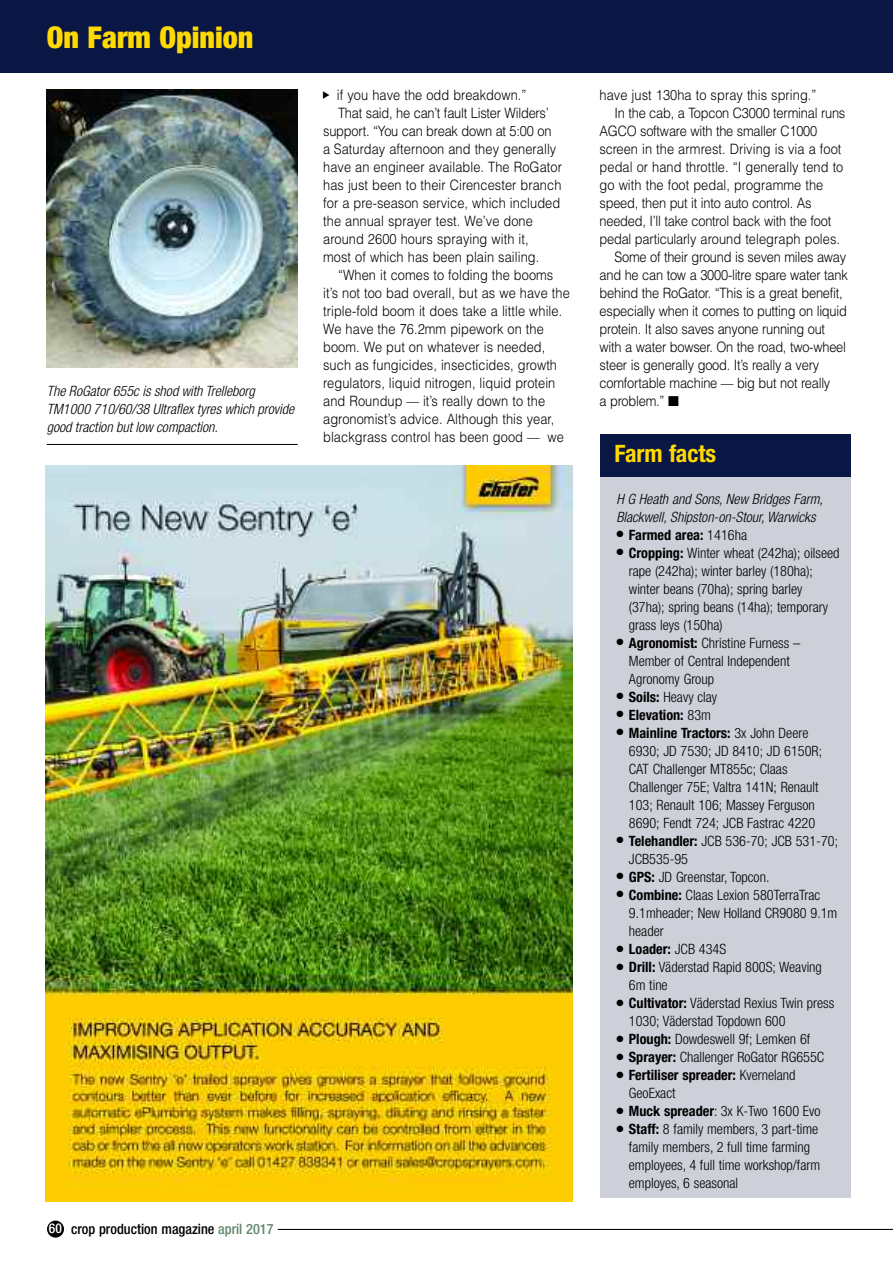
<style>
.page{position:relative;width:893px;height:1263px;background:#fff}
.page>*{position:absolute;margin:0;border:0;box-sizing:border-box;transform-origin:0 0}
.t1{font:900 condensed 30px "Helvetica Neue";color:#ffd902}
.t2{font:700 condensed 24px "Helvetica Neue";color:#ffd902}
.t3{font:300 condensed 14.25px/18px "Helvetica Neue";color:#000}
.t4{font:300 14.25px "Helvetica";letter-spacing:.005em;color:#000;scale:.9 1}
.t5{font:300 14.25px "Helvetica";letter-spacing:-.015em;color:#000;scale:.9 1}
.t6{font:italic 300 condensed 14.25px/18px "Helvetica Neue";color:#000}
.t7{font:700 condensed 14.25px/18px "Helvetica Neue";color:#000}
.t8{font:500 condensed 14.25px "Helvetica Neue";color:#000}
.s1{font-size:13.5px;color:#fff}
.s2{color:#60896c}
.s3{font-weight:300}
.s4{font-weight:700}
</style>
<div class="page">
<div style="left:600px;top:476px;width:250px;height:722px;background:#ced0d9"></div>
<div style="left:600px;top:434px;width:250px;height:43px;background:#0a1643"></div>
<div style="left:0;top:0;width:893px;height:72px;background:#0a1643"></div>
<hr style="left:47px;top:444px;width:251px;height:1px;background:#000">
<img style="left:47px;top:89px;width:251px;height:279px">
<div style="left:47px;top:1220px;width:17px;height:17px;background:#000;border-radius:50%"></div>
<hr style="left:278px;top:1229px;width:615px;height:1px;background:#000">
<img style="left:45px;top:465px;width:527px;height:736px">
<h1 class="t1" style="left:47px;top:27px;width:208px">On Farm Opinion</h1>
<p class="t6" style="left:47px;top:383px;width:249px">The RoGator 655c is shod with Trelleborg<br>TM1000 710/60/38 Ultraflex tyres which provide good traction but low compaction.</p>
<p class="t4" style="left:337px;top:86px;width:212px">if you have the odd breakdown.”</p>
<p class="t5" style="left:338px;top:104px;width:235px">That said, he can’t fault Lister Wilders’</p>
<p class="t5" style="left:323px;top:122px;width:255px">support. “You can break down at 5:00 on</p>
<p class="t4" style="left:323px;top:140px;width:261px">a Saturday afternoon and they generally</p>
<p class="t4" style="left:323px;top:158px;width:267px">have an engineer available. The RoGator</p>
<p class="t4" style="left:323px;top:176px;width:266px">has just been to their Cirencester branch</p>
<p class="t4" style="left:323px;top:194px;width:265px">for a pre-season service, which included</p>
<p class="t4" style="left:323px;top:212px;width:235px">the annual sprayer test. We’ve done</p>
<p class="t4" style="left:323px;top:230px;width:230px">around 2600 hours spraying with it,</p>
<p class="t4" style="left:323px;top:248px;width:242px">most of which has been plain sailing.</p>
<p class="t4" style="left:338px;top:266px;width:241px">“When it comes to folding the booms</p>
<p class="t4" style="left:323px;top:284px;width:276px">it’s not too bad overall, but as we have the</p>
<p class="t4" style="left:323px;top:302px;width:267px">triple-fold boom it does take a little while.</p>
<p class="t4" style="left:323px;top:320px;width:247px">We have the 76.2mm pipework on the</p>
<p class="t4" style="left:323px;top:338px;width:248px">boom. We put on whatever is needed,</p>
<p class="t4" style="left:323px;top:356px;width:261px">such as fungicides, insecticides, growth</p>
<p class="t4" style="left:323px;top:374px;width:260px">regulators, liquid nitrogen, liquid protein</p>
<p class="t4" style="left:323px;top:392px;width:248px">and Roundup –– it’s really down to the</p>
<p class="t4" style="left:323px;top:410px;width:258px">agronomist’s advice. Although this year,</p>
<p class="t4" style="left:323px;top:428px;width:269px">blackgrass control has been good –– we</p>
<p class="t8" style="left:49px;top:1224px;width:226px"><span class="s1">60</span> crop production magazine <span class="s2">april 2017</span></p>
<p class="t4" style="left:600px;top:86px;width:243px">have just 130ha to spray this spring.”</p>
<p class="t5" style="left:614px;top:104px;width:258px">In the cab, a Topcon C3000 terminal runs</p>
<p class="t5" style="left:600px;top:122px;width:243px">AGCO software with the smaller C1000</p>
<p class="t4" style="left:600px;top:140px;width:270px">screen in the armrest. Driving is via a foot</p>
<p class="t4" style="left:600px;top:158px;width:272px">pedal or hand throttle. “I generally tend to</p>
<p class="t4" style="left:600px;top:176px;width:250px">go with the foot pedal, programme the</p>
<p class="t5" style="left:600px;top:194px;width:237px">speed, then put it into auto control. As</p>
<p class="t5" style="left:600px;top:212px;width:259px">needed, I’ll take control back with the foot</p>
<p class="t4" style="left:600px;top:230px;width:269px">pedal particularly around telegraph poles.</p>
<p class="t5" style="left:614px;top:248px;width:259px">Some of their ground is seven miles away</p>
<p class="t5" style="left:600px;top:266px;width:277px">and he can tow a 3000-litre spare water tank</p>
<p class="t5" style="left:600px;top:284px;width:272px">behind the RoGator. “This is a great benefit,</p>
<p class="t5" style="left:600px;top:302px;width:276px">especially when it comes to putting on liquid</p>
<p class="t5" style="left:600px;top:320px;width:252px">protein. It also saves anyone running out</p>
<p class="t5" style="left:600px;top:338px;width:275px">with a water bowser. On the road, two-wheel</p>
<p class="t5" style="left:600px;top:356px;width:246px">steer is generally good. It’s really a very</p>
<p class="t5" style="left:600px;top:374px;width:258px">comfortable machine –– big but not really</p>
<p class="t5" style="left:600px;top:392px;width:90px">a problem.” ■</p>
<h2 class="t2" style="left:614px;top:445px;width:103px">Farm facts</h2>
<p class="t6" style="left:616px;top:491px;width:208px">H G Heath and Sons, New Bridges Farm,<br>Blackwell, Shipston-on-Stour, Warwicks</p>
<p class="t7" style="left:616px;top:527px;width:132px">● Farmed area: <span class="s3">1416ha</span></p>
<p class="t3" style="left:629px;top:545px;width:212px;text-indent:-13px">● <span class="s4">Cropping:</span> Winter wheat (242ha); oilseed rape (242ha); winter barley (180ha); winter beans (70ha); spring barley (37ha); spring beans (14ha); temporary grass leys (150ha)</p>
<p class="t3" style="left:629px;top:635px;width:173px;text-indent:-13px">● <span class="s4">Agronomist:</span> Christine Furness –<br>Member of Central Independent<br>Agronomy Group</p>
<p class="t3" style="left:616px;top:689px;width:102px">● <span class="s4">Soils:</span> Heavy clay</p>
<p class="t7" style="left:616px;top:707px;width:96px">● Elevation: <span class="s3">83m</span></p>
<p class="t3" style="left:629px;top:725px;width:195px;text-indent:-13px">● <span class="s4">Mainline Tractors:</span> 3x John Deere 6930; JD 7530; JD 8410; JD 6150R; CAT Challenger MT855c; Claas Challenger 75E; Valtra 141N; Renault 103; Renault 106; Massey Ferguson 8690; Fendt 724; JCB Fastrac 4220</p>
<p class="t3" style="left:629px;top:833px;width:211px;text-indent:-13px">● <span class="s4">Telehandler:</span> JCB 536-70; JCB 531-70;<br>JCB535-95</p>
<p class="t3" style="left:616px;top:869px;width:155px">● <span class="s4">GPS:</span> JD Greenstar, Topcon.</p>
<p class="t3" style="left:629px;top:887px;width:210px;text-indent:-13px">● <span class="s4">Combine:</span> Claas Lexion 580TerraTrac<br>9.1mheader; New Holland CR9080 9.1m header</p>
<p class="t7" style="left:616px;top:941px;width:111px">● Loader: <span class="s3">JCB 434S</span></p>
<p class="t3" style="left:629px;top:959px;width:195px;text-indent:-13px">● <span class="s4">Drill:</span> Väderstad Rapid 800S; Weaving<br>6m tine</p>
<p class="t3" style="left:629px;top:995px;width:207px;text-indent:-13px">● <span class="s4">Cultivator:</span> Väderstad Rexius Twin press<br>1030; Väderstad Topdown 600</p>
<p class="t3" style="left:616px;top:1031px;width:195px">● <span class="s4">Plough:</span> Dowdeswell 9f; Lemken 6f</p>
<p class="t3" style="left:616px;top:1049px;width:209px">● <span class="s4">Sprayer:</span> Challenger RoGator RG655C</p>
<p class="t7" style="left:629px;top:1067px;width:168px;text-indent:-13px">● Fertiliser spreader: <span class="s3">Kverneland<br>GeoExact</span></p>
<p class="t3" style="left:616px;top:1103px;width:206px">● <span class="s4">Muck spreader</span>: 3x K-Two 1600 Evo</p>
<p class="t3" style="left:629px;top:1121px;width:193px;text-indent:-13px">● <span class="s4">Staff:</span> 8 family members, 3 part-time family members, 2 full time farming employees, 4 full time workshop/farm employes, 6 seasonal</p>
</div>
